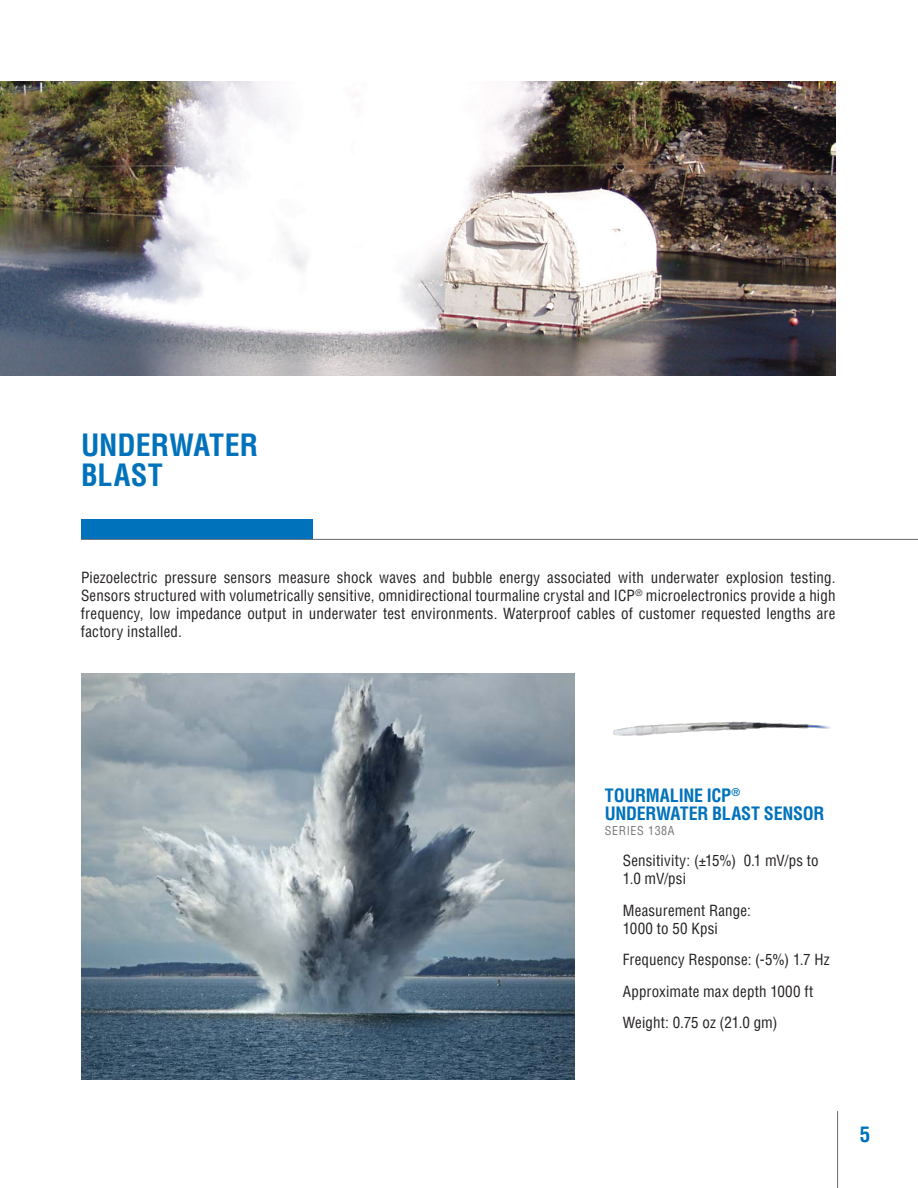
<style>
.page{position:relative;width:918px;height:1188px;background:#fff}
.page>*{position:absolute;margin:0;border:0;box-sizing:border-box;transform-origin:0 0}
.Headline_2{font:700 condensed 30px/30px "Helvetica LT Pro";color:#0072bc}
.Footer_-_Page{font:700 condensed 21px "Helvetica LT Pro";color:#0072bc}
.Bullets_PROD_-_Description{font:700 condensed 18px/18px "Helvetica LT Pro";letter-spacing:-.015em;color:#0072bc}
.Body_copy{font:condensed 15px/18px "Helvetica LT Pro";letter-spacing:.01em;color:#231f20}
.Bullets_PROD_-_Model{font:condensed 12px "Helvetica LT Pro";letter-spacing:.05em;color:#76787b}
</style>
<div class="page">
<hr style="left:81px;top:539px;width:837px;height:1px;background:#76787b">
<div style="left:81px;top:520px;width:232px;height:19px;background:#0072bc"></div>
<hr style="left:837px;top:1111px;width:1px;height:77px;background:#76787b">
<img style="left:613px;top:721px;width:218px;height:15px">
<img style="left:0;top:81px;width:836px;height:295px">
<img style="left:81px;top:674px;width:494px;height:406px">
<p class="Headline_2" style="left:81px;top:429px;width:179px">UNDERWATER<br>BLAST</p>
<p class="Body_copy" style="left:81px;top:569px;width:756px;text-align:justify">Piezoelectric pressure sensors measure shock waves and bubble energy associated with underwater explosion testing.<br>Sensors structured with volumetrically sensitive, omnidirectional tourmaline crystal and ICP<sup>®</sup> microelectronics provide a high frequency, low impedance output in underwater test environments. Waterproof cables of customer requested lengths are factory installed.</p>
<p class="Bullets_PROD_-_Description" style="left:605px;top:786px;width:221px">TOURMALINE ICP<sup>®<br></sup>UNDERWATER BLAST SENSOR</p>
<p class="Bullets_PROD_-_Model" style="left:605px;top:823px;width:71px">SERIES 138A</p>
<p class="Body_copy" style="left:623px;top:852px;width:197px">Sensitivity: (±15%) 0.1 mV/ps to<br>1.0 mV/psi</p>
<p class="Body_copy" style="left:623px;top:901px;width:129px">Measurement Range:<br>1000 to 50 Kpsi</p>
<p class="Body_copy" style="left:623px;top:951px;width:208px">Frequency Response: (-5%) 1.7 Hz</p>
<p class="Body_copy" style="left:623px;top:982px;width:192px">Approximate max depth 1000 ft</p>
<p class="Body_copy" style="left:623px;top:1014px;width:156px">Weight: 0.75 oz (21.0 gm)</p>
<p class="Footer_-_Page" style="left:860px;top:1120px;width:12px">5</p>
</div>
